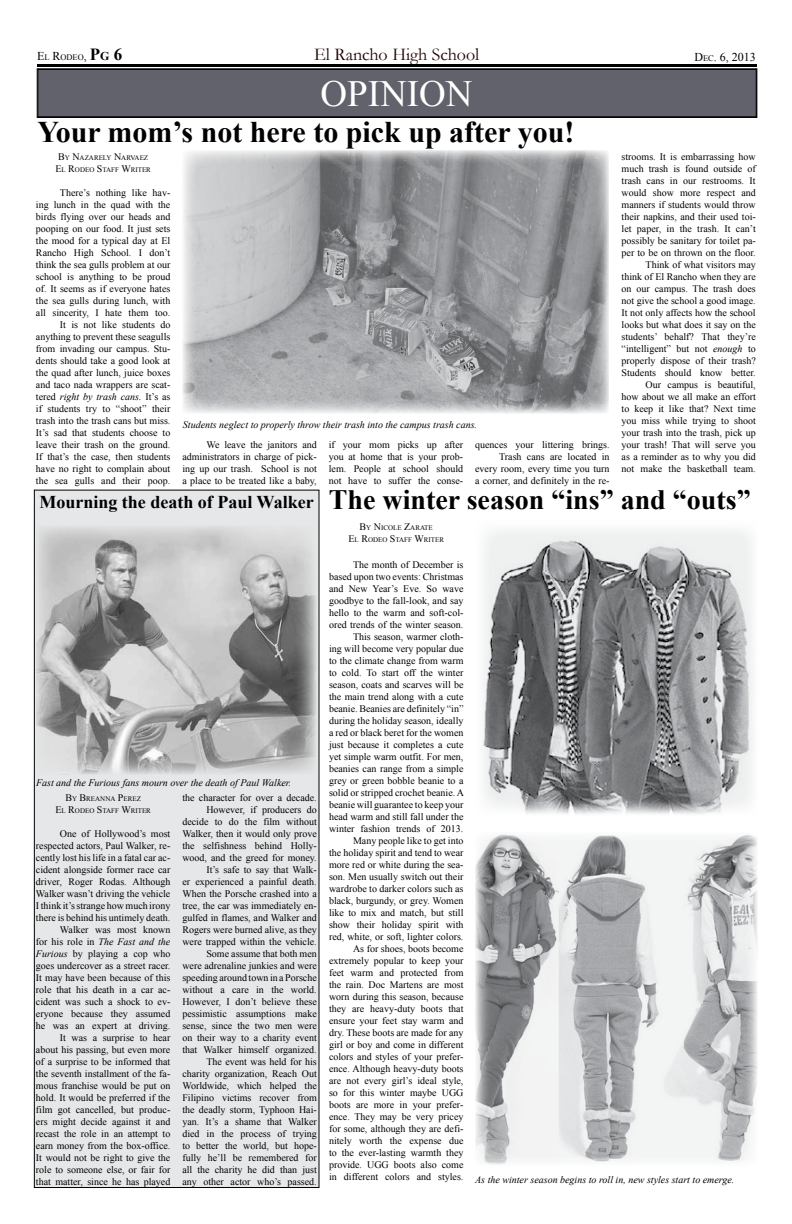
<style>
.page{position:relative;width:792px;height:1224px;background:#fff}
.page>*{position:absolute;margin:0;border:0;box-sizing:border-box;transform-origin:0 0}
.t1{font:37px "Times New Roman";color:#fff}
.t2{font:700 30px "Times New Roman";color:#000}
.t3{font:700 28px "Times New Roman";color:#000}
.t4{font:18px "Garamond";color:#230303}
.t5{font:12px "Times New Roman";color:#000}
.t6{font:10px/12px "Times New Roman";color:#000;text-align:right}
.t7{font:italic 10px "Times New Roman";color:#000}
.t8{font:8.4px "Times New Roman";color:#000}
.t9{font:7px/12px "Times New Roman";color:#000;text-align:center}
.s1{font-size:12px}
.s2{font-weight:700;font-size:17px}
.s3{font-weight:700;font-size:11.9px}
.s4{font-size:8.4px}
.s5{font-size:10px}
.s6{font-style:italic}
.s7{font-size:18px}
</style>
<div class="page">
<div style="left:34px;top:490px;width:285px;height:698px;background:#e6e7e8"></div>
<div style="left:37px;top:68px;width:720px;height:50px;background:#61626b"></div>
<div style="left:38px;top:69px;width:718px;height:48px;border:1px solid #000"></div>
<hr style="left:37px;top:64px;width:720px;height:3px;background:#000">
<img style="left:183px;top:150px;width:426px;height:263px">
<img style="left:475px;top:834px;width:282px;height:331px">
<img style="left:483px;top:530px;width:269px;height:284px">
<img style="left:36px;top:527px;width:281px;height:247px">
<p class="t8" style="left:37px;top:52px;width:87px"><span class="s1">E</span>L <span class="s1">R</span>ODEO<span class="s1">,</span> <span class="s2">P</span><span class="s3">g</span> <span class="s2">6</span></p>
<h3 class="t4" style="left:314px;top:43px;width:167px">El Rancho High School</h3>
<p class="t5" style="left:694px;top:49px;width:63px">D<span class="s4">EC</span>. 6, 2013</p>
<h1 class="t1" style="left:320px;top:69px;width:49px">Opinion</h1>
<h2 class="t2" style="left:37px;top:111px;width:539px">Your mom’s not here to pick up after you!</h2>
<p class="t9" style="left:55px;top:152px;width:97px"><span class="s5">B</span>Y <span class="s5">N</span>AZARELY <span class="s5">N</span>ARVAEZ<br><span class="s5">E</span>L <span class="s5">R</span>ODEO <span class="s5">S</span>TAFF <span class="s5">W</span>RITER</p>
<p class="t6" style="left:36px;top:187px;width:136px">There’s nothing like hav-<br>ing lunch in the quad with the birds flying over our heads and pooping on our food. It just sets the mood for a typical day at El<br>Rancho High School. I don’t think the sea gulls problem at our school is anything to be proud of. It seems as if everyone hates the sea gulls during lunch, with all sincerity, I hate them too.<br>It is not like students do anything to prevent these seagulls from invading our campus. Stu&shy;dents should take a good look at the quad after lunch, juice boxes and taco nada wrappers are scat&shy;tered <span class="s6">right by trash cans.</span> It’s as if students try to “shoot” their trash into the trash cans but miss.<br>It’s sad that students choose to leave their trash on the ground.<br>If that’s the case, then students have no right to complain about the sea gulls and their poop.</p>
<p class="t7" style="left:183px;top:418px;width:296px">Students neglect to properly throw their trash into the campus trash cans.</p>
<p class="t6" style="left:182px;top:438px;width:136px;text-align:justify;text-indent:24px">We leave the janitors and administrators in charge of pick&shy;ing up our trash. School is not a place to be treated like a baby,</p>
<p class="t6" style="left:329px;top:438px;width:136px;text-align:justify">if your mom picks up after you at home that is your prob&shy;lem. People at school should not have to suffer the conse-</p>
<p class="t6" style="left:475px;top:438px;width:136px">quences your littering brings.<br>Trash cans are located in every room, every time you turn a corner, and definitely in the re-</p>
<p class="t6" style="left:622px;top:150px;width:136px">strooms. It is embarrassing how much trash is found outside of trash cans in our restrooms. It would show more respect and manners if students would throw their napkins, and their used toi&shy;let paper, in the trash. It can’t possibly be sanitary for toilet pa&shy;per to be on thrown on the floor.<br>Think of what visitors may<br>think of El Rancho when they are on our campus. The trash does not give the school a good image.<br>It not only affects how the school looks but what does it say on the students’ behalf? That they’re “intelligent” but not <span class="s6">enough</span> to properly dispose of their trash?<br>Students should know better.<br>Our campus is beautiful,<br>how about we all make an effort to keep it like that? Next time you miss while trying to shoot your trash into the trash, pick up your trash! That will serve you as a reminder as to why you did not make the basketball team.</p>
<h3 class="t3" style="left:39px;top:480px;width:713px"><span class="s7">Mourning the death of Paul Walker</span> The winter season “ins” and “outs”</h3>
<p class="t7" style="left:36px;top:776px;width:257px">Fast and the Furious fans mourn over the death of Paul Walker.</p>
<p class="t9" style="left:55px;top:793px;width:97px"><span class="s5">B</span>Y <span class="s5">B</span>REANNA <span class="s5">P</span>EREZ<br><span class="s5">E</span>L <span class="s5">R</span>ODEO <span class="s5">S</span>TAFF <span class="s5">W</span>RITER</p>
<p class="t6" style="left:36px;top:828px;width:136px">One of Hollywood’s most respected actors, Paul Walker, re&shy;cently lost his life in a fatal car ac&shy;cident alongside former race car driver, Roger Rodas. Although<br>Walker wasn’t driving the vehicle<br>I think it’s strange how much irony there is behind his untimely death.<br>Walker was most known<br>for his role in <span class="s6">The Fast and the<br>Furious</span> by playing a cop who goes undercover as a street racer.<br>It may have been because of this role that his death in a car ac&shy;cident was such a shock to ev&shy;eryone because they assumed he was an expert at driving.<br>It was a surprise to hear about his passing, but even more of a surprise to be informed that the seventh installment of the fa&shy;mous franchise would be put on hold. It would be preferred if the film got cancelled, but produc&shy;ers might decide against it and recast the role in an attempt to earn money from the box-office.<br>It would not be right to give the role to someone else, or fair for that matter, since he has played</p>
<p class="t6" style="left:182px;top:791px;width:136px">the character for over a decade.<br>However, if producers do decide to do the film without<br>Walker, then it would only prove the selfishness behind Holly&shy;wood, and the greed for money.<br>It’s safe to say that Walk-<br>er experienced a painful death.<br>When the Porsche crashed into a tree, the car was immediately en&shy;gulfed in flames, and Walker and<br>Rogers were burned alive, as they were trapped within the vehicle.<br>Some assume that both men<br>were adrenaline junkies and were speeding around town in a Porsche without a care in the world.<br>However, I don’t believe these pessimistic assumptions make sense, since the two men were on their way to a charity event that Walker himself organized.<br>The event was held for his charity organization, Reach Out<br>Worldwide, which helped the<br>Filipino victims recover from the deadly storm, Typhoon Hai&shy;yan. It’s a shame that Walker died in the process of trying to better the world, but hope&shy;fully he’ll be remembered for all the charity he did than just any other actor who’s passed.</p>
<p class="t9" style="left:348px;top:521px;width:97px"><span class="s5">B</span>Y <span class="s5">N</span>ICOLE <span class="s5">Z</span>ARATE<br><span class="s5">E</span>L <span class="s5">R</span>ODEO <span class="s5">S</span>TAFF <span class="s5">W</span>RITER</p>
<p class="t6" style="left:329px;top:559px;width:136px">The month of December is based upon two events: Christmas and New Year’s Eve. So wave goodbye to the fall-look, and say hello to the warm and soft-col&shy;ored trends of the winter season.<br>This season, warmer cloth-<br>ing will become very popular due to the climate change from warm to cold. To start off the winter season, coats and scarves will be the main trend along with a cute beanie. Beanies are definitely “in” during the holiday season, ideally a red or black beret for the women just because it completes a cute yet simple warm outfit. For men, beanies can range from a simple grey or green bobble beanie to a solid or stripped crochet beanie. A beanie will guarantee to keep your head warm and still fall under the winter fashion trends of 2013.<br>Many people like to get into<br>the holiday spirit and tend to wear more red or white during the sea&shy;son. Men usually switch out their wardrobe to darker colors such as black, burgundy, or grey. Women like to mix and match, but still show their holiday spirit with red, white, or soft, lighter colors.<br>As for shoes, boots become extremely popular to keep your feet warm and protected from the rain. Doc Martens are most worn during this season, because they are heavy-duty boots that ensure your feet stay warm and dry. These boots are made for any girl or boy and come in different colors and styles of your prefer&shy;ence. Although heavy-duty boots are not every girl’s ideal style, so for this winter maybe UGG boots are more in your prefer&shy;ence. They may be very pricey for some, although they are defi&shy;nitely worth the expense due to the ever-lasting warmth they provide. UGG boots also come in different colors and styles.</p>
<p class="t7" style="left:475px;top:1173px;width:261px">As the winter season begins to roll in, new styles start to emerge.</p>
</div>
